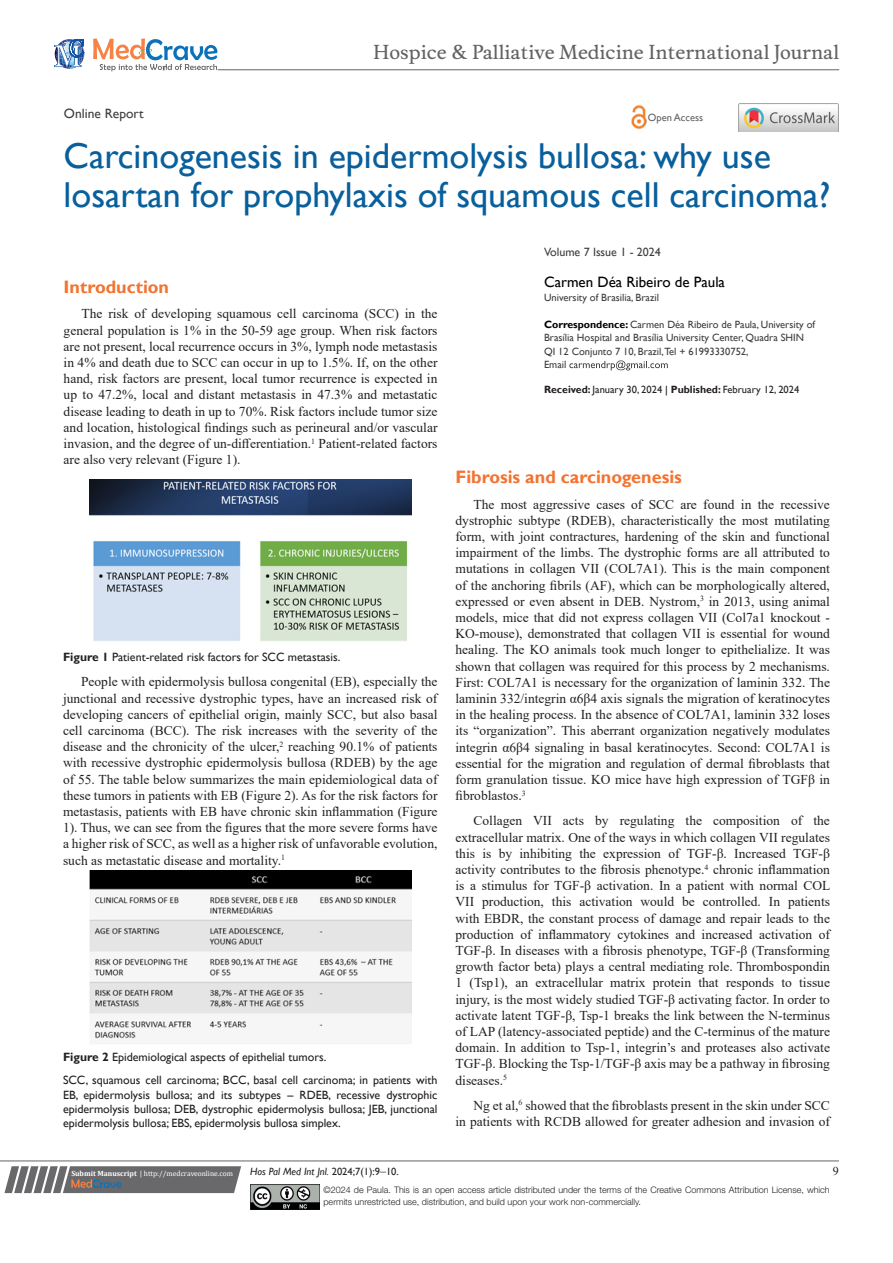
<style>
.page{position:relative;width:893px;height:1263px;background:#fff}
.page>*{position:absolute;margin:0;border:0;box-sizing:border-box;transform-origin:0 0}
.t1{font:36px/39px "Gill Sans";color:#085f9c}
.t2{font:18.6px "Musee";color:#636366}
.t3{font:700 18px "Gill Sans";color:#f37331}
.t4{font:15px "Gill Sans";color:#000}
.t5{font:13.5px/16.2px "Times New Roman";color:#231f20;text-align:justify}
.t6{font:13.5px "Gill Sans";color:#3e3e3f}
.t7{font:12px/14.4px "Gill Sans";color:#231f20;text-align:justify}
.t8{font:12px "Gill Sans";color:#3e3e3f}
.t9{font:12px "Times New Roman";color:#231f20}
.t10{font:10.5px/13.5px "Gill Sans";color:#3e3e3f}
.t11{font:10.5px "Gill Sans";color:#231f20}
.t12{font:italic 10.5px "Gill Sans";color:#231f20}
.t13{font:10.5px "Gill Sans";color:#636366}
.t14{font:300 9px/12px "Helvetica Neue LT Std";color:#231f20}
.t15{font:7.5px "Cambria";color:#fff}
.s1{font-weight:700;color:#000}
.s2{font-weight:700}
.s3{color:#000}
.s4{font-style:normal}
.s5{font-family:"Times New Roman";font-style:normal;font-size:12px}
</style>
<div class="page">
<svg style="left:4px;top:1166px;width:237px;height:27px;background:#78787a"></svg>
<hr style="left:0;top:1161px;width:839px;height:1px;background:#626465">
<img style="left:250px;top:1185px;width:69px;height:24px">
<svg style="left:569px;top:360px;width:99px;height:10px"></svg>
<svg style="left:54px;top:39px;width:30px;height:30px"></svg>
<svg style="left:93px;top:38px;width:124px;height:33px"></svg>
<hr style="left:218px;top:70px;width:621px;height:1px;background:#626465">
<img style="left:631px;top:105px;width:16px;height:24px">
<img style="left:739px;top:104px;width:99px;height:28px">
<img style="left:90px;top:480px;width:322px;height:161px">
<img style="left:89px;top:871px;width:323px;height:173px">
<p class="t2" style="left:373px;top:41px;width:468px">Hospice &amp; Palliative Medicine International Journal</p>
<p class="t6" style="left:64px;top:105px;width:81px">Online Report</p>
<p class="t13" style="left:648px;top:112px;width:57px">Open Access</p>
<p class="t1" style="left:64px;top:137px;width:768px">Carcinogenesis in epidermolysis bullosa: why use losartan for prophylaxis of squamous cell carcinoma?</p>
<p class="t8" style="left:544px;top:245px;width:118px">Volume 7 Issue 1 - 2024</p>
<p class="t4" style="left:544px;top:273px;width:182px">Carmen Déa Ribeiro de Paula</p>
<p class="t10" style="left:544px;top:290px;width:116px">University of Brasilia, Brazil</p>
<p class="t10" style="left:544px;top:317px;width:273px"><span class="s1">Correspondence:</span> Carmen Déa Ribeiro de Paula, University of<br>Brasília Hospital and Brasília University Center, Quadra SHIN<br>QI 12 Conjunto 7 10, Brazil,Tel + 61993330752,</p>
<p class="t10" style="left:544px;top:358px;width:24px">Email</p>
<p class="t11" style="left:544px;top:384px;width:257px"><span class="s2">Received:</span> January 30, 2024 <span class="s3">|</span> <span class="s2">Published:</span> February 12, 2024</p>
<p class="t3" style="left:64px;top:276px;width:107px">Introduction</p>
<p class="t5" style="left:64px;top:305px;width:375px;text-indent:18px">The risk of developing squamous cell carcinoma (SCC) in the general population is 1% in the 50-59 age group. When risk factors are not present, local recurrence occurs in 3%, lymph node metastasis in 4% and death due to SCC can occur in up to 1.5%. If, on the other hand, risk factors are present, local tumor recurrence is expected in up to 47.2%, local and distant metastasis in 47.3% and metastatic disease leading to death in up to 70%. Risk factors include tumor size and location, histological findings such as perineural and/or vascular invasion, and the degree of un-differentiation.<sup>1</sup> Patient-related factors are also very relevant (Figure 1).</p>
<p class="t7" style="left:63px;top:650px;width:279px"><span class="s2">Figure 1</span> Patient-related risk factors for SCC metastasis.</p>
<p class="t5" style="left:63px;top:673px;width:376px;text-indent:18px">People with epidermolysis bullosa congenital (EB), especially the junctional and recessive dystrophic types, have an increased risk of developing cancers of epithelial origin, mainly SCC, but also basal cell carcinoma (BCC). The risk increases with the severity of the disease and the chronicity of the ulcer,<sup>2</sup> reaching 90.1% of patients with recessive dystrophic epidermolysis bullosa (RDEB) by the age of 55. The table below summarizes the main epidemiological data of these tumors in patients with EB (Figure 2). As for the risk factors for metastasis, patients with EB have chronic skin inflammation (Figure 1). Thus, we can see from the figures that the more severe forms have a higher risk of SCC, as well as a higher risk of unfavorable evolution, such as metastatic disease and mortality.<sup>1</sup></p>
<p class="t7" style="left:63px;top:1050px;width:265px"><span class="s2">Figure 2</span> Epidemiological aspects of epithelial tumors.</p>
<p class="t7" style="left:63px;top:1073px;width:376px">SCC, squamous cell carcinoma; BCC, basal cell carcinoma; in patients with EB, epidermolysis bullosa; and its subtypes – RDEB, recessive dystrophic epidermolysis bullosa; DEB, dystrophic epidermolysis bullosa; JEB, junctional epidermolysis bullosa; EBS, epidermolysis bullosa simplex.</p>
<p class="t3" style="left:455px;top:466px;width:228px">Fibrosis and carcinogenesis</p>
<p class="t5" style="left:455px;top:496px;width:376px;text-indent:18px">The most aggressive cases of SCC are found in the recessive dystrophic subtype (RDEB), characteristically the most mutilating form, with joint contractures, hardening of the skin and functional impairment of the limbs. The dystrophic forms are all attributed to mutations in collagen VII (COL7A1). This is the main component of the anchoring fibrils (AF), which can be morphologically altered, expressed or even absent in DEB. Nystrom,<sup>3</sup> in 2013, using animal models, mice that did not express collagen VII (Col7a1 knockout - KO-mouse), demonstrated that collagen VII is essential for wound healing. The KO animals took much longer to epithelialize. It was shown that collagen was required for this process by 2 mechanisms.<br>First: COL7A1 is necessary for the organization of laminin 332. The laminin 332/integrin α6β4 axis signals the migration of keratinocytes in the healing process. In the absence of COL7A1, laminin 332 loses its “organization”. This aberrant organization negatively modulates integrin α6β4 signaling in basal keratinocytes. Second: COL7A1 is essential for the migration and regulation of dermal fibroblasts that form granulation tissue. KO mice have high expression of TGFβ in fibroblastos.<sup>3</sup></p>
<p class="t5" style="left:455px;top:812px;width:376px;text-indent:18px">Collagen VII acts by regulating the composition of the extracellular matrix. One of the ways in which collagen VII regulates this is by inhibiting the expression of TGF-β. Increased TGF-β activity contributes to the fibrosis phenotype.<sup>4</sup> chronic inflammation is a stimulus for TGF-β activation. In a patient with normal COL VII production, this activation would be controlled. In patients with EBDR, the constant process of damage and repair leads to the production of inflammatory cytokines and increased activation of TGF-β. In diseases with a fibrosis phenotype, TGF-β (Transforming growth factor beta) plays a central mediating role. Thrombospondin 1 (Tsp1), an extracellular matrix protein that responds to tissue injury, is the most widely studied TGF-β activating factor. In order to activate latent TGF-β, Tsp-1 breaks the link between the N-terminus of LAP (latency-associated peptide) and the C-terminus of the mature domain. In addition to Tsp-1, integrin’s and proteases also activate TGF-β. Blocking the Tsp-1/TGF-β axis may be a pathway in fibrosing diseases.<sup>5</sup></p>
<p class="t5" style="left:455px;top:1097px;width:376px;text-align:right">Ng et al,<sup>6</sup> showed that the fibroblasts present in the skin under SCC<br>in patients with RCDB allowed for greater adhesion and invasion of</p>
<p class="t15" style="left:71px;top:1169px;width:163px"><span class="s2">Submit Manuscript</span> | http://medcraveonline.com</p>
<p class="t12" style="left:250px;top:1165px;width:150px">Hos Pal Med Int Jnl. <span class="s4">2024;7(1):9</span><span class="s5">‒</span><span class="s4">10.</span></p>
<p class="t9" style="left:833px;top:1162px;width:7px">9</p>
<p class="t14" style="left:323px;top:1183px;width:508px">©2024 de Paula. This is an open access article distributed under the terms of the Creative Commons Attribution License, which permits unrestricted use, distribution, and build upon your work non-commercially.</p>
</div>
